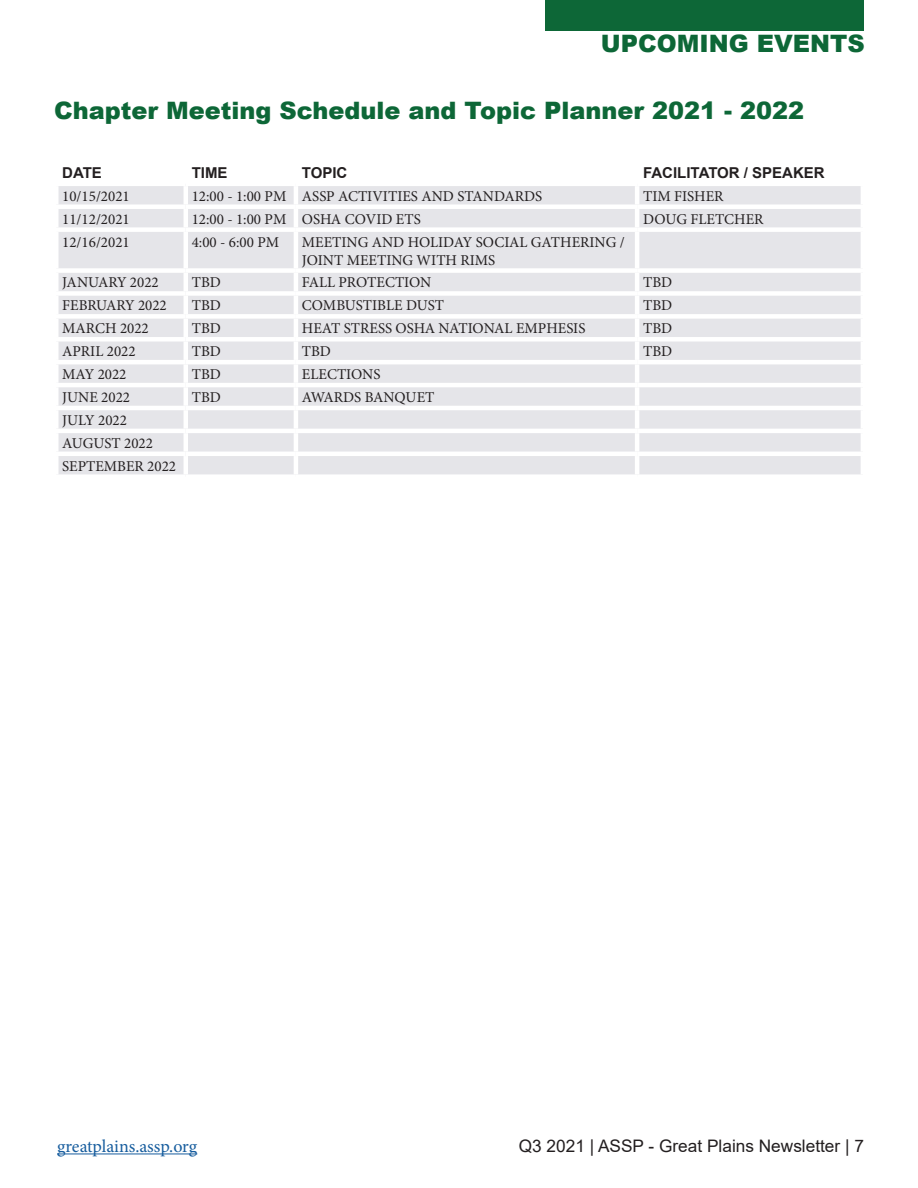
<style>
.page{position:relative;width:918px;height:1188px;background:#fff}
.page>*{position:absolute;margin:0;border:0;box-sizing:border-box;transform-origin:0 0}
.t1{font:900 24px "Arial";color:#0d6737}
.t2{font:18px "Minion Pro";letter-spacing:-.005em;color:#175d9e}
.t3{font:17.25px "Arial";color:#231f20}
.t4{font:15px/18px "Minion Pro";color:#231f20}
.t5{font:700 15px "Arial";color:#231f20}
</style>
<div class="page">
<div style="left:58px;top:186px;width:803px;height:288px;background:#e5e5e9"></div>
<hr style="left:184px;top:186px;width:4px;height:18px;background:#fff">
<hr style="left:294px;top:186px;width:4px;height:18px;background:#fff">
<hr style="left:635px;top:186px;width:4px;height:18px;background:#fff">
<div style="left:54px;top:204px;width:132px;height:5px;background:#fff"></div>
<div style="left:186px;top:204px;width:110px;height:5px;background:#fff"></div>
<hr style="left:184px;top:209px;width:4px;height:18px;background:#fff">
<div style="left:296px;top:204px;width:341px;height:5px;background:#fff"></div>
<hr style="left:294px;top:209px;width:4px;height:18px;background:#fff">
<div style="left:637px;top:204px;width:228px;height:5px;background:#fff"></div>
<hr style="left:635px;top:209px;width:4px;height:18px;background:#fff">
<div style="left:54px;top:227px;width:132px;height:5px;background:#fff"></div>
<div style="left:186px;top:227px;width:110px;height:5px;background:#fff"></div>
<hr style="left:184px;top:232px;width:4px;height:36px;background:#fff">
<div style="left:296px;top:227px;width:341px;height:5px;background:#fff"></div>
<hr style="left:294px;top:232px;width:4px;height:36px;background:#fff">
<div style="left:637px;top:227px;width:228px;height:5px;background:#fff"></div>
<hr style="left:635px;top:232px;width:4px;height:36px;background:#fff">
<div style="left:54px;top:268px;width:132px;height:5px;background:#fff"></div>
<div style="left:186px;top:268px;width:110px;height:5px;background:#fff"></div>
<hr style="left:184px;top:273px;width:4px;height:18px;background:#fff">
<div style="left:296px;top:268px;width:341px;height:5px;background:#fff"></div>
<hr style="left:294px;top:273px;width:4px;height:18px;background:#fff">
<div style="left:637px;top:268px;width:228px;height:5px;background:#fff"></div>
<hr style="left:635px;top:273px;width:4px;height:18px;background:#fff">
<div style="left:54px;top:291px;width:132px;height:5px;background:#fff"></div>
<div style="left:186px;top:291px;width:110px;height:5px;background:#fff"></div>
<hr style="left:184px;top:296px;width:4px;height:18px;background:#fff">
<div style="left:296px;top:291px;width:341px;height:5px;background:#fff"></div>
<hr style="left:294px;top:296px;width:4px;height:18px;background:#fff">
<div style="left:637px;top:291px;width:228px;height:5px;background:#fff"></div>
<hr style="left:635px;top:296px;width:4px;height:18px;background:#fff">
<div style="left:54px;top:314px;width:132px;height:5px;background:#fff"></div>
<div style="left:186px;top:314px;width:110px;height:5px;background:#fff"></div>
<hr style="left:184px;top:319px;width:4px;height:18px;background:#fff">
<div style="left:296px;top:314px;width:341px;height:5px;background:#fff"></div>
<hr style="left:294px;top:319px;width:4px;height:18px;background:#fff">
<div style="left:637px;top:314px;width:228px;height:5px;background:#fff"></div>
<hr style="left:635px;top:319px;width:4px;height:18px;background:#fff">
<div style="left:54px;top:337px;width:132px;height:5px;background:#fff"></div>
<div style="left:186px;top:337px;width:110px;height:5px;background:#fff"></div>
<hr style="left:184px;top:342px;width:4px;height:18px;background:#fff">
<div style="left:296px;top:337px;width:341px;height:5px;background:#fff"></div>
<hr style="left:294px;top:342px;width:4px;height:18px;background:#fff">
<div style="left:637px;top:337px;width:228px;height:5px;background:#fff"></div>
<hr style="left:635px;top:342px;width:4px;height:18px;background:#fff">
<hr style="left:54px;top:360px;width:132px;height:4px;background:#fff">
<hr style="left:186px;top:360px;width:110px;height:4px;background:#fff">
<hr style="left:184px;top:364px;width:4px;height:19px;background:#fff">
<hr style="left:296px;top:360px;width:341px;height:4px;background:#fff">
<hr style="left:294px;top:364px;width:4px;height:19px;background:#fff">
<hr style="left:637px;top:360px;width:228px;height:4px;background:#fff">
<hr style="left:635px;top:364px;width:4px;height:19px;background:#fff">
<hr style="left:54px;top:383px;width:132px;height:4px;background:#fff">
<hr style="left:186px;top:383px;width:110px;height:4px;background:#fff">
<hr style="left:184px;top:387px;width:4px;height:19px;background:#fff">
<hr style="left:296px;top:383px;width:341px;height:4px;background:#fff">
<hr style="left:294px;top:387px;width:4px;height:19px;background:#fff">
<hr style="left:637px;top:383px;width:228px;height:4px;background:#fff">
<hr style="left:635px;top:387px;width:4px;height:19px;background:#fff">
<hr style="left:54px;top:406px;width:132px;height:4px;background:#fff">
<hr style="left:186px;top:406px;width:110px;height:4px;background:#fff">
<hr style="left:184px;top:410px;width:4px;height:19px;background:#fff">
<hr style="left:296px;top:406px;width:341px;height:4px;background:#fff">
<hr style="left:294px;top:410px;width:4px;height:19px;background:#fff">
<hr style="left:637px;top:406px;width:228px;height:4px;background:#fff">
<hr style="left:635px;top:410px;width:4px;height:19px;background:#fff">
<hr style="left:54px;top:429px;width:132px;height:4px;background:#fff">
<hr style="left:186px;top:429px;width:110px;height:4px;background:#fff">
<hr style="left:184px;top:433px;width:4px;height:19px;background:#fff">
<hr style="left:296px;top:429px;width:341px;height:4px;background:#fff">
<hr style="left:294px;top:433px;width:4px;height:19px;background:#fff">
<hr style="left:637px;top:429px;width:228px;height:4px;background:#fff">
<hr style="left:635px;top:433px;width:4px;height:19px;background:#fff">
<hr style="left:54px;top:452px;width:132px;height:4px;background:#fff">
<hr style="left:186px;top:452px;width:110px;height:4px;background:#fff">
<hr style="left:184px;top:456px;width:4px;height:18px;background:#fff">
<hr style="left:296px;top:452px;width:341px;height:4px;background:#fff">
<hr style="left:294px;top:456px;width:4px;height:18px;background:#fff">
<hr style="left:637px;top:452px;width:228px;height:4px;background:#fff">
<hr style="left:635px;top:456px;width:4px;height:18px;background:#fff">
<div style="left:545px;top:0;width:319px;height:31px;background:#0d6737"></div>
<hr style="left:57px;top:1154px;width:140px;height:1px;background:#175d9e">
<p class="t1" style="left:601px;top:26px;width:265px">UPCOMING EVENTS</p>
<p class="t1" style="left:54px;top:93px;width:752px">Chapter Meeting Schedule and Topic Planner 2021 - 2022</p>
<p class="t5" style="left:62px;top:162px;width:41px">DATE</p>
<p class="t5" style="left:192px;top:162px;width:37px">TIME</p>
<p class="t5" style="left:302px;top:162px;width:47px">TOPIC</p>
<p class="t5" style="left:643px;top:162px;width:183px">FACILITATOR / SPEAKER</p>
<p class="t4" style="left:62px;top:187px;width:69px">10/15/2021</p>
<p class="t4" style="left:192px;top:187px;width:96px">12:00 - 1:00 PM</p>
<p class="t4" style="left:302px;top:187px;width:242px">ASSP ACTIVITIES AND STANDARDS</p>
<p class="t4" style="left:643px;top:187px;width:82px">TIM FISHER</p>
<p class="t4" style="left:62px;top:210px;width:69px">11/12/2021</p>
<p class="t4" style="left:192px;top:210px;width:96px">12:00 - 1:00 PM</p>
<p class="t4" style="left:302px;top:210px;width:120px">OSHA COVID ETS</p>
<p class="t4" style="left:643px;top:210px;width:122px">DOUG FLETCHER</p>
<p class="t4" style="left:62px;top:233px;width:69px">12/16/2021</p>
<p class="t4" style="left:192px;top:233px;width:89px">4:00 - 6:00 PM</p>
<p class="t4" style="left:302px;top:233px;width:324px">MEETING AND HOLIDAY SOCIAL GATHERING /<br>JOINT MEETING WITH RIMS</p>
<p class="t4" style="left:62px;top:274px;width:98px">JANUARY 2022</p>
<p class="t4" style="left:192px;top:274px;width:31px">TBD</p>
<p class="t4" style="left:302px;top:274px;width:131px">FALL PROTECTION</p>
<p class="t4" style="left:643px;top:274px;width:31px">TBD</p>
<p class="t4" style="left:62px;top:297px;width:106px">FEBRUARY 2022</p>
<p class="t4" style="left:192px;top:297px;width:31px">TBD</p>
<p class="t4" style="left:302px;top:297px;width:144px">COMBUSTIBLE DUST</p>
<p class="t4" style="left:643px;top:297px;width:31px">TBD</p>
<p class="t4" style="left:62px;top:320px;width:88px">MARCH 2022</p>
<p class="t4" style="left:192px;top:320px;width:31px">TBD</p>
<p class="t4" style="left:302px;top:320px;width:285px">HEAT STRESS OSHA NATIONAL EMPHESIS</p>
<p class="t4" style="left:643px;top:320px;width:31px">TBD</p>
<p class="t4" style="left:62px;top:342px;width:75px">APRIL 2022</p>
<p class="t4" style="left:192px;top:342px;width:31px">TBD</p>
<p class="t4" style="left:302px;top:342px;width:31px">TBD</p>
<p class="t4" style="left:643px;top:342px;width:31px">TBD</p>
<p class="t4" style="left:62px;top:365px;width:66px">MAY 2022</p>
<p class="t4" style="left:192px;top:365px;width:31px">TBD</p>
<p class="t4" style="left:302px;top:365px;width:80px">ELECTIONS</p>
<p class="t4" style="left:62px;top:388px;width:69px">JUNE 2022</p>
<p class="t4" style="left:192px;top:388px;width:31px">TBD</p>
<p class="t4" style="left:302px;top:388px;width:134px">AWARDS BANQUET</p>
<p class="t4" style="left:62px;top:411px;width:66px">JULY 2022</p>
<p class="t4" style="left:62px;top:434px;width:92px">AUGUST 2022</p>
<p class="t4" style="left:62px;top:457px;width:115px">SEPTEMBER 2022</p>
<p class="t2" style="left:57px;top:1134px;width:142px">greatplains.assp.org</p>
<p class="t3" style="left:519px;top:1134px;width:347px">Q3 2021 | ASSP - Great Plains Newsletter | 7</p>
</div>
